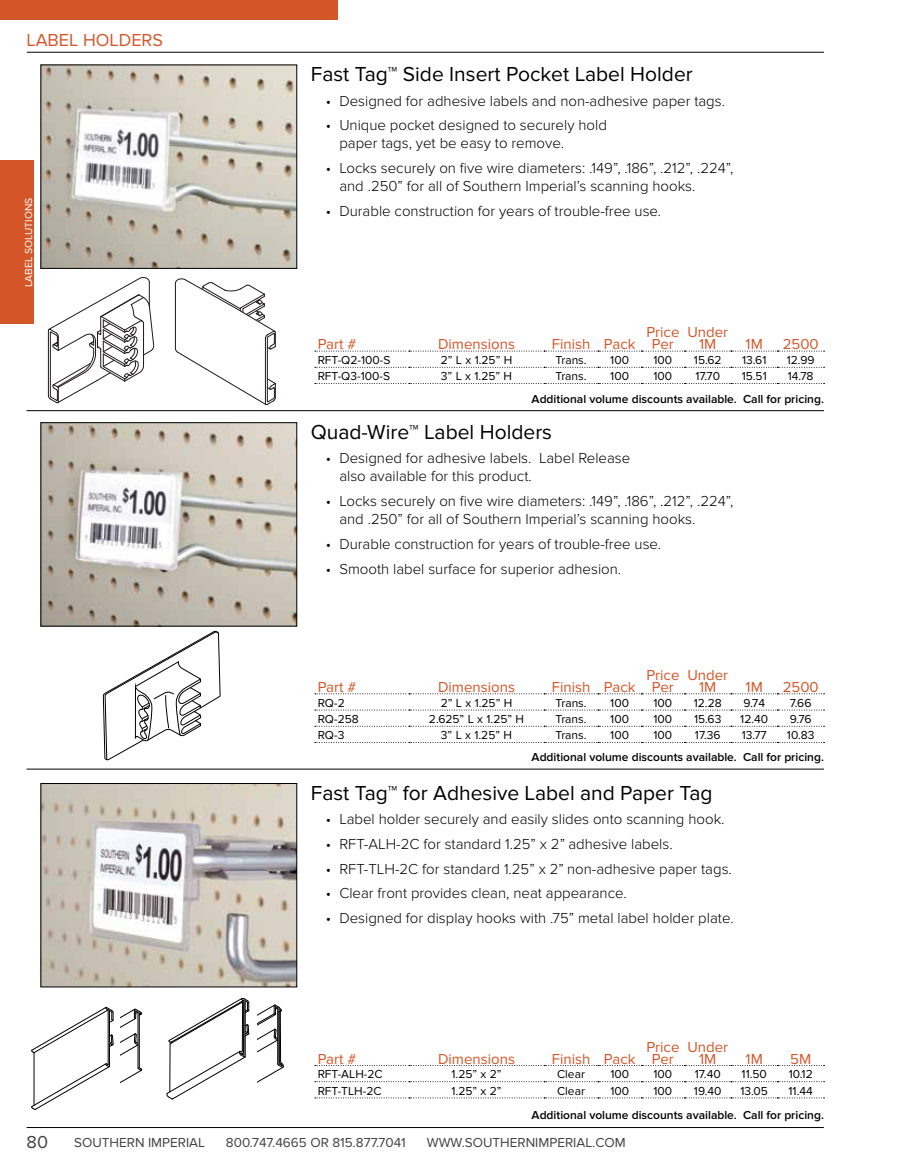
<style>
.page{position:relative;width:905px;height:1175px;background:#fff}
.page>*{position:absolute;margin:0;border:0;box-sizing:border-box;transform-origin:0 0}
.t1{font:21px "Proxima Nova";color:#000}
.t2{font:18px "Proxima Nova";color:#d45628}
.t3{font:18px "Proxima Nova";color:#414042}
.t4{font:300 15px/18px "Proxima Nova";color:#000}
.t5{font:15px/12px "Proxima Nova";color:#d45628;text-align:center}
.t6{font:13.5px "Proxima Nova";color:#414042}
.t7{font:12px "Proxima Nova";color:#000}
.t8{font:600 12px "Proxima Nova";color:#000}
.t9{font:10.5px "Proxima Nova";color:#fff}
</style>
<div class="page">
<div style="left:0;top:0;width:338px;height:20px;background:#d45628"></div>
<div style="left:0;top:161px;width:34px;height:163px;background:#d45628"></div>
<hr style="left:27px;top:52px;width:797px;height:1px;background:#000">
<hr style="left:27px;top:1127px;width:797px;height:1px;background:#000">
<hr style="left:27px;top:410px;width:797px;height:1px;background:#000">
<hr style="left:27px;top:769px;width:797px;height:1px;background:#000">
<svg style="left:315px;top:351px;width:509px;height:1px"></svg>
<svg style="left:315px;top:367px;width:509px;height:1px"></svg>
<svg style="left:315px;top:383px;width:509px;height:1px"></svg>
<svg style="left:315px;top:693px;width:509px;height:1px"></svg>
<svg style="left:315px;top:709px;width:509px;height:1px"></svg>
<svg style="left:315px;top:726px;width:509px;height:1px"></svg>
<svg style="left:315px;top:742px;width:509px;height:1px"></svg>
<svg style="left:315px;top:1065px;width:509px;height:1px"></svg>
<svg style="left:315px;top:1081px;width:509px;height:1px"></svg>
<svg style="left:315px;top:1097px;width:509px;height:1px"></svg>
<img style="left:42px;top:67px;width:253px;height:200px">
<div style="left:40px;top:65px;width:257px;height:204px;border:1px solid #000"></div>
<img style="left:42px;top:424px;width:253px;height:200px">
<div style="left:40px;top:422px;width:257px;height:204px;border:1px solid #000"></div>
<img style="left:42px;top:785px;width:253px;height:200px">
<div style="left:40px;top:783px;width:257px;height:204px;border:1px solid #000"></div>
<svg style="left:175px;top:278px;width:101px;height:127px"></svg>
<svg style="left:48px;top:277px;width:106px;height:126px"></svg>
<svg style="left:103px;top:631px;width:117px;height:130px"></svg>
<svg style="left:31px;top:1006px;width:83px;height:104px"></svg>
<svg style="left:120px;top:1008px;width:22px;height:76px"></svg>
<svg style="left:166px;top:998px;width:83px;height:101px"></svg>
<svg style="left:257px;top:1004px;width:27px;height:79px"></svg>
<p class="t2" style="left:27px;top:29px;width:138px">LABEL HOLDERS</p>
<p class="t9" style="left:23px;top:287px;width:91px;rotate:-90deg">LABEL SOLUTIONS</p>
<h1 class="t1" style="left:311px;top:62px;width:383px">Fast Tag™ Side Insert Pocket Label Holder</h1>
<p class="t4" style="left:326px;top:92px;width:400px">• Designed for adhesive labels and non-adhesive paper tags.</p>
<p class="t4" style="left:339px;top:116px;width:269px;text-indent:-14px">• Unique pocket designed to securely hold paper tags, yet be easy to remove.</p>
<p class="t4" style="left:339px;top:159px;width:395px;text-indent:-14px">• Locks securely on five wire diameters: .149”, .186”, .212”, .224”, and .250” for all of Southern Imperial’s scanning hooks.</p>
<p class="t4" style="left:326px;top:202px;width:337px">• Durable construction for years of trouble-free use.</p>
<p class="t5" style="left:318px;top:338px;width:40px">Part #</p>
<p class="t5" style="left:438px;top:338px;width:78px">Dimensions</p>
<p class="t5" style="left:552px;top:338px;width:85px">Finish Pack</p>
<p class="t5" style="left:646px;top:326px;width:34px">Price<br>Per</p>
<p class="t5" style="left:687px;top:326px;width:42px">Under<br>1M</p>
<p class="t5" style="left:745px;top:338px;width:19px">1M</p>
<p class="t5" style="left:782px;top:338px;width:38px">2500</p>
<p class="t7" style="left:318px;top:353px;width:74px">RFT-Q2-100-S</p>
<p class="t7" style="left:441px;top:353px;width:73px">2” L x 1.25” H</p>
<p class="t7" style="left:555px;top:353px;width:33px">Trans.</p>
<p class="t7" style="left:610px;top:353px;width:20px">100</p>
<p class="t7" style="left:653px;top:353px;width:20px">100</p>
<p class="t7" style="left:694px;top:353px;width:29px">15.62</p>
<p class="t7" style="left:742px;top:353px;width:26px">13.61</p>
<p class="t7" style="left:786px;top:353px;width:30px">12.99</p>
<p class="t7" style="left:318px;top:369px;width:74px">RFT-Q3-100-S</p>
<p class="t7" style="left:441px;top:369px;width:73px">3” L x 1.25” H</p>
<p class="t7" style="left:555px;top:369px;width:33px">Trans.</p>
<p class="t7" style="left:610px;top:369px;width:20px">100</p>
<p class="t7" style="left:653px;top:369px;width:20px">100</p>
<p class="t7" style="left:695px;top:369px;width:26px">17.70</p>
<p class="t7" style="left:741px;top:369px;width:27px">15.51</p>
<p class="t7" style="left:787px;top:369px;width:27px">14.78</p>
<p class="t8" style="left:531px;top:391px;width:294px">Additional volume discounts available. Call for pricing.</p>
<h1 class="t1" style="left:311px;top:420px;width:243px">Quad-Wire™ Label Holders</h1>
<p class="t4" style="left:339px;top:449px;width:292px;text-indent:-14px">• Designed for adhesive labels. Label Release also available for this product.</p>
<p class="t4" style="left:339px;top:492px;width:395px;text-indent:-14px">• Locks securely on five wire diameters: .149”, .186”, .212”, .224”, and .250” for all of Southern Imperial’s scanning hooks.</p>
<p class="t4" style="left:326px;top:535px;width:337px">• Durable construction for years of trouble-free use.</p>
<p class="t4" style="left:326px;top:560px;width:297px">• Smooth label surface for superior adhesion.</p>
<p class="t5" style="left:318px;top:681px;width:40px">Part #</p>
<p class="t5" style="left:438px;top:681px;width:78px">Dimensions</p>
<p class="t5" style="left:552px;top:681px;width:85px">Finish Pack</p>
<p class="t5" style="left:646px;top:669px;width:34px">Price<br>Per</p>
<p class="t5" style="left:687px;top:669px;width:42px">Under<br>1M</p>
<p class="t5" style="left:745px;top:681px;width:19px">1M</p>
<p class="t5" style="left:782px;top:681px;width:38px">2500</p>
<p class="t7" style="left:318px;top:696px;width:29px">RQ-2</p>
<p class="t7" style="left:441px;top:696px;width:73px">2” L x 1.25” H</p>
<p class="t7" style="left:555px;top:696px;width:33px">Trans.</p>
<p class="t7" style="left:610px;top:696px;width:20px">100</p>
<p class="t7" style="left:653px;top:696px;width:20px">100</p>
<p class="t7" style="left:693px;top:696px;width:29px">12.28</p>
<p class="t7" style="left:743px;top:696px;width:23px">9.74</p>
<p class="t7" style="left:789px;top:696px;width:23px">7.66</p>
<p class="t7" style="left:318px;top:712px;width:43px">RQ-258</p>
<p class="t7" style="left:429px;top:712px;width:97px">2.625” L x 1.25” H</p>
<p class="t7" style="left:555px;top:712px;width:33px">Trans.</p>
<p class="t7" style="left:610px;top:712px;width:20px">100</p>
<p class="t7" style="left:653px;top:712px;width:20px">100</p>
<p class="t7" style="left:694px;top:712px;width:29px">15.63</p>
<p class="t7" style="left:740px;top:712px;width:29px">12.40</p>
<p class="t7" style="left:789px;top:712px;width:23px">9.76</p>
<p class="t7" style="left:317px;top:728px;width:28px">RQ-3</p>
<p class="t7" style="left:441px;top:728px;width:73px">3” L x 1.25” H</p>
<p class="t7" style="left:555px;top:728px;width:33px">Trans.</p>
<p class="t7" style="left:610px;top:728px;width:20px">100</p>
<p class="t7" style="left:653px;top:728px;width:20px">100</p>
<p class="t7" style="left:695px;top:728px;width:27px">17.36</p>
<p class="t7" style="left:741px;top:728px;width:27px">13.77</p>
<p class="t7" style="left:787px;top:728px;width:29px">10.83</p>
<p class="t8" style="left:531px;top:750px;width:294px">Additional volume discounts available. Call for pricing.</p>
<h1 class="t1" style="left:311px;top:780px;width:403px">Fast Tag™ for Adhesive Label and Paper Tag</h1>
<p class="t4" style="left:326px;top:810px;width:400px">• Label holder securely and easily slides onto scanning hook.</p>
<p class="t4" style="left:326px;top:835px;width:348px">• RFT-ALH-2C for standard 1.25” x 2” adhesive labels.</p>
<p class="t4" style="left:326px;top:860px;width:407px">• RFT-TLH-2C for standard 1.25” x 2” non-adhesive paper tags.</p>
<p class="t4" style="left:326px;top:884px;width:302px">• Clear front provides clean, neat appearance.</p>
<p class="t4" style="left:326px;top:909px;width:409px">• Designed for display hooks with .75” metal label holder plate.</p>
<p class="t5" style="left:318px;top:1053px;width:40px">Part #</p>
<p class="t5" style="left:438px;top:1053px;width:78px">Dimensions</p>
<p class="t5" style="left:552px;top:1053px;width:85px">Finish Pack</p>
<p class="t5" style="left:646px;top:1041px;width:34px">Price<br>Per</p>
<p class="t5" style="left:687px;top:1041px;width:42px">Under<br>1M</p>
<p class="t5" style="left:745px;top:1053px;width:19px">1M</p>
<p class="t5" style="left:790px;top:1053px;width:22px">5M</p>
<p class="t7" style="left:318px;top:1067px;width:66px">RFT-ALH-2C</p>
<p class="t7" style="left:451px;top:1067px;width:52px">1.25” x 2”</p>
<p class="t7" style="left:557px;top:1067px;width:29px">Clear</p>
<p class="t7" style="left:610px;top:1067px;width:20px">100</p>
<p class="t7" style="left:653px;top:1067px;width:20px">100</p>
<p class="t7" style="left:694px;top:1067px;width:27px">17.40</p>
<p class="t7" style="left:741px;top:1067px;width:27px">11.50</p>
<p class="t7" style="left:788px;top:1067px;width:25px">10.12</p>
<p class="t7" style="left:318px;top:1083px;width:65px">RFT-TLH-2C</p>
<p class="t7" style="left:451px;top:1083px;width:52px">1.25” x 2”</p>
<p class="t7" style="left:557px;top:1083px;width:29px">Clear</p>
<p class="t7" style="left:610px;top:1083px;width:20px">100</p>
<p class="t7" style="left:653px;top:1083px;width:20px">100</p>
<p class="t7" style="left:694px;top:1083px;width:29px">19.40</p>
<p class="t7" style="left:740px;top:1083px;width:29px">13.05</p>
<p class="t7" style="left:788px;top:1083px;width:26px">11.44</p>
<p class="t8" style="left:531px;top:1107px;width:294px">Additional volume discounts available. Call for pricing.</p>
<p class="t3" style="left:27px;top:1132px;width:23px">80</p>
<p class="t6" style="left:74px;top:1134px;width:132px">SOUTHERN IMPERIAL</p>
<p class="t6" style="left:226px;top:1134px;width:181px">800.747.4665 OR 815.877.7041</p>
<p class="t6" style="left:427px;top:1134px;width:200px">WWW.SOUTHERNIMPERIAL.COM</p>
</div>
